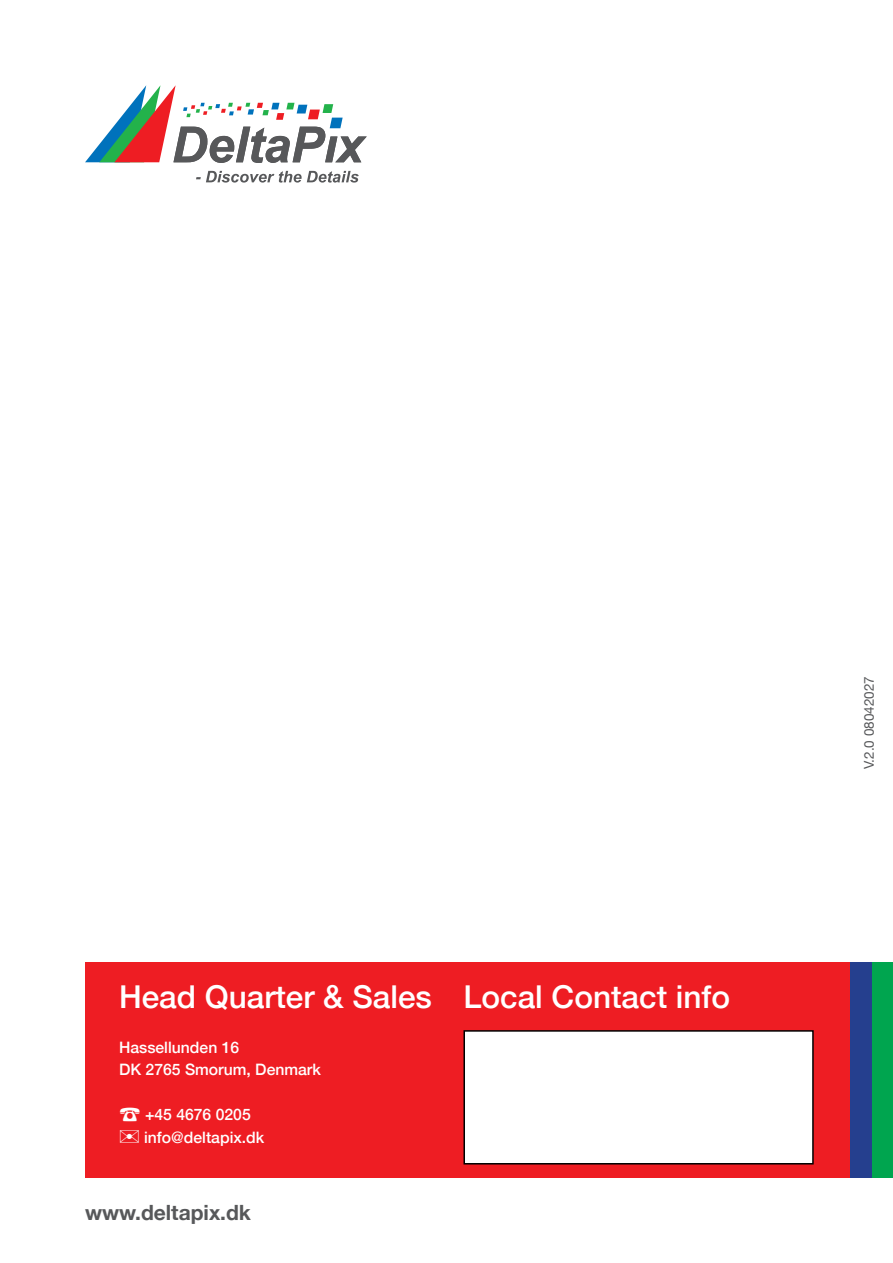
<style>
.page{position:relative;width:893px;height:1263px;background:#fff}
.page>*{position:absolute;margin:0;border:0;box-sizing:border-box;transform-origin:0 0}
.Copy_neg{font:500 31.5px "Helvetica Neue";color:#fff}
.Titel_Sl{font:700 21px "Helvetica Neue";color:#57585a}
.Copy_neg-2{font:500 15.75px "Helvetica Neue";color:#fff}
.Copy{font:13.5px "Helvetica Neue";color:#57585a}
</style>
<div class="page">
<svg style="left:196px;top:171px;width:163px;height:12px"></svg>
<svg style="left:85px;top:85px;width:282px;height:78px"></svg>
<div style="left:85px;top:962px;width:808px;height:216px;background:#ee1d23"></div>
<div style="left:872px;top:962px;width:21px;height:216px;background:#00a54f"></div>
<div style="left:850px;top:962px;width:22px;height:216px;background:#253f8e"></div>
<div style="left:463px;top:1030px;width:351px;height:134px;background:#fff;border:2px solid #000"></div>
<p class="Copy_neg" style="left:119px;top:971px;width:314px">Head Quarter &amp; Sales</p>
<p class="Copy_neg-2" style="left:119px;top:1034px;width:122px">Hassellunden 16</p>
<p class="Copy_neg-2" style="left:119px;top:1057px;width:203px">DK 2765 Smorum, Denmark</p>
<p class="Copy_neg-2" style="left:119px;top:1102px;width:133px">☎ +45 4676 0205</p>
<p class="Copy_neg-2" style="left:119px;top:1124px;width:147px">✉ info@deltapix.dk</p>
<p class="Titel_Sl" style="left:85px;top:1196px;width:167px">www.deltapix.dk</p>
<p class="Copy_neg" style="left:463px;top:971px;width:268px">Local Contact info</p>
<p class="Copy" style="left:859px;top:769px;width:94px;rotate:-90deg">V.2.0 08042027</p>
</div>
